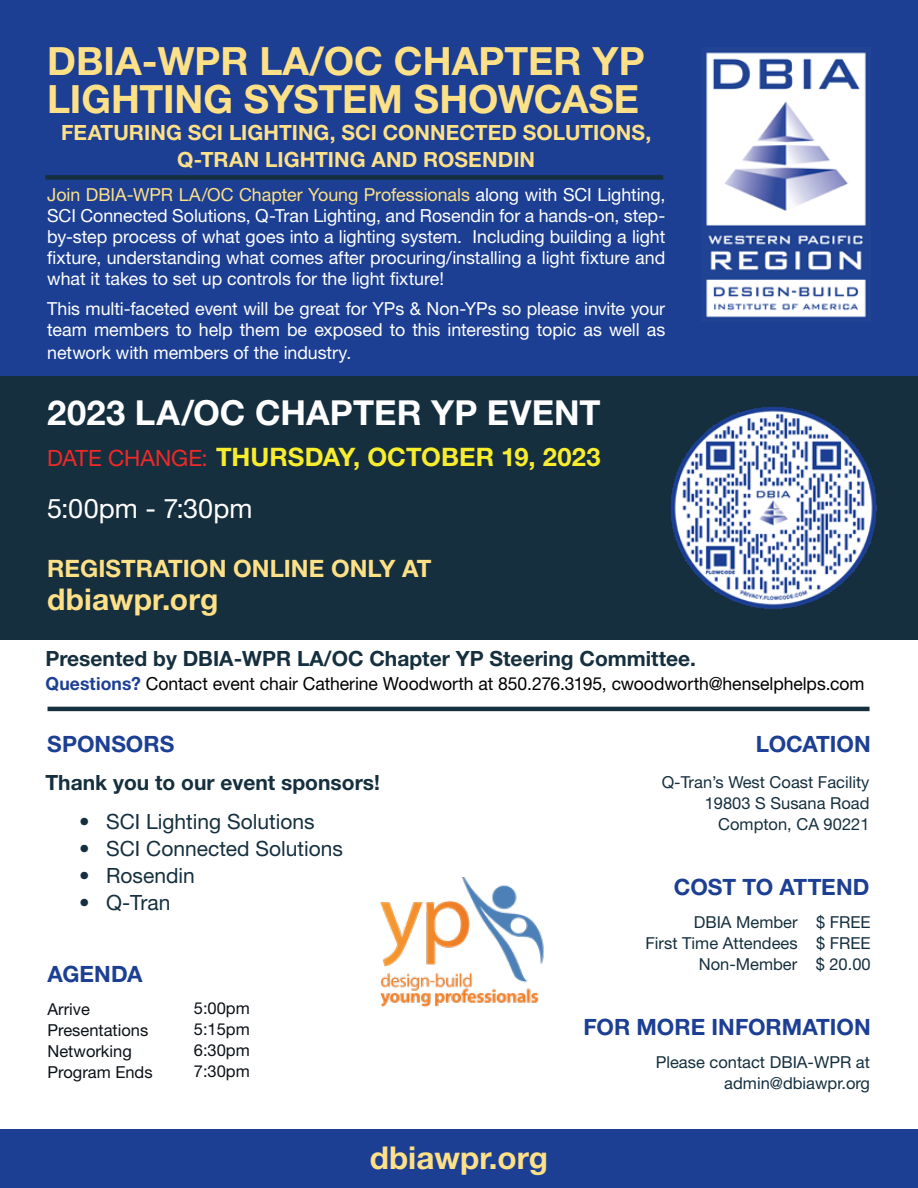
<style>
.page{position:relative;width:918px;height:1188px;background:#fff}
.page>*{position:absolute;margin:0;border:0;box-sizing:border-box;transform-origin:0 0}
.t1{font:700 39px/37.5px "Helvetica Neue LT Std";color:#fee087}
.t2{font:700 34.5px "Helvetica Neue LT Std";letter-spacing:.005em;color:#fff}
.t3{font:700 31.5px "Helvetica Neue LT Std";color:#fee086}
.t4{font:700 30px "Helvetica Neue LT Std";letter-spacing:.005em;color:#fee087}
.t5{font:27px "Helvetica Neue LT Std";color:#fff}
.t6{font:700 25.5px "Helvetica Neue LT Std";color:#f9ed2e}
.t7{font:700 24px "Helvetica Neue LT Std";color:#fee087}
.t8{font:700 22.5px "Helvetica Neue LT Std";color:#1c3f94}
.t9{font:700 21px "Helvetica Neue LT Std";color:#152f3e}
.t10{font:700 21px/27px "Helvetica Neue LT Std";color:#fee087;text-align:center}
.t11{font:21px "Helvetica Neue LT Std";color:#152f3e}
.t12{font:18px/21px "Helvetica Neue LT Std";letter-spacing:-.005em;color:#fff;text-align:justify}
.t13{font:18px "Helvetica Neue LT Std";letter-spacing:-.005em;color:#000}
.t14{font:16.5px/21px "Helvetica Neue LT Std";color:#152f3e;text-align:right}
.t15{font:16.5px/21px "Helvetica Neue LT Std";color:#0b1117;text-align:justify}
.s1{color:#fee087}
.s2{font-weight:400;font-size:22.5px;color:#ee2a28}
.s3{font-weight:700;color:#1c3f94}
</style>
<div class="page">
<div style="left:0;top:0;width:918px;height:376px;background:#1c3f94"></div>
<div style="left:0;top:1129px;width:918px;height:59px;background:#1c3f94"></div>
<div style="left:0;top:376px;width:918px;height:263px;background:#152f3e"></div>
<div style="left:45px;top:175px;width:618px;height:5px;background:#152f3e"></div>
<img style="left:706px;top:52px;width:160px;height:266px">
<img style="left:670px;top:406px;width:207px;height:203px">
<img style="left:380px;top:877px;width:164px;height:130px">
<hr style="left:48px;top:707px;width:822px;height:4px;background:#152f3e">
<h1 class="t1" style="left:47px;top:42px;width:599px">DBIA-WPR LA/OC CHAPTER YP<br>LIGHTING SYSTEM SHOWCASE</h1>
<p class="t10" style="left:61px;top:118px;width:591px">FEATURING SCI LIGHTING, SCI CONNECTED SOLUTIONS,<br>Q-TRAN LIGHTING AND ROSENDIN</p>
<p class="t12" style="left:47px;top:184px;width:620px"><span class="s1">Join DBIA-WPR LA/OC Chapter Young Professionals</span> along with SCI Lighting, SCI Connected Solutions, Q-Tran Lighting, and Rosendin for a hands-on, step&shy;by-step process of what goes into a lighting system. Including building a light fixture, understanding what comes after procuring/installing a light fixture and what it takes to set up controls for the light fixture!</p>
<p class="t12" style="left:47px;top:298px;width:620px">This multi-faceted event will be great for YPs &amp; Non-YPs so please invite your team members to help them be exposed to this interesting topic as well as</p>
<p class="t12" style="left:47px;top:342px;width:306px">network with members of the industry.</p>
<h2 class="t2" style="left:47px;top:392px;width:555px">2023 LA/OC CHAPTER YP EVENT</h2>
<h3 class="t6" style="left:47px;top:441px;width:555px"><span class="s2">DATE CHANGE:</span> THURSDAY, OCTOBER 19, 2023</h3>
<h3 class="t5" style="left:47px;top:493px;width:207px">5:00pm - 7:30pm</h3>
<h3 class="t7" style="left:47px;top:554px;width:386px">REGISTRATION ONLINE ONLY AT</h3>
<h3 class="t4" style="left:47px;top:581px;width:173px">dbiawpr.org</h3>
<p class="t9" style="left:45px;top:645px;width:652px">Presented by DBIA-WPR LA/OC Chapter YP Steering Committee.</p>
<p class="t13" style="left:45px;top:672px;width:821px"><span class="s3">Questions?</span> Contact event chair Catherine Woodworth at 850.276.3195, cwoodworth@henselphelps.com</p>
<p class="t8" style="left:47px;top:730px;width:129px">SPONSORS</p>
<p class="t9" style="left:45px;top:770px;width:336px">Thank you to our event sponsors!</p>
<p class="t11" style="left:79px;top:809px;width:237px">• SCI Lighting Solutions</p>
<p class="t11" style="left:79px;top:836px;width:265px">• SCI Connected Solutions</p>
<p class="t11" style="left:79px;top:863px;width:117px">• Rosendin</p>
<p class="t11" style="left:79px;top:890px;width:93px">• Q-Tran</p>
<p class="t8" style="left:48px;top:960px;width:97px">AGENDA</p>
<p class="t15" style="left:48px;top:998px;width:107px;text-align:left">Arrive<br>Presentations<br>Networking<br>Program Ends</p>
<p class="t15" style="left:194px;top:997px;width:57px">5:00pm 5:15pm 6:30pm 7:30pm</p>
<h3 class="t3" style="left:370px;top:1139px;width:180px">dbiawpr.org</h3>
<p class="t8" style="left:756px;top:730px;width:116px">LOCATION</p>
<p class="t14" style="left:662px;top:771px;width:209px">Q-Tran’s West Coast Facility<br>19803 S Susana Road<br>Compton, CA 90221</p>
<p class="t8" style="left:674px;top:873px;width:197px">COST TO ATTEND</p>
<p class="t14" style="left:645px;top:911px;width:227px">DBIA Member $ FREE<br>First Time Attendees $ FREE<br>Non-Member $ 20.00</p>
<p class="t8" style="left:584px;top:1013px;width:289px">FOR MORE INFORMATION</p>
<p class="t14" style="left:656px;top:1052px;width:216px">Please contact DBIA-WPR at admin@dbiawpr.org</p>
</div>
